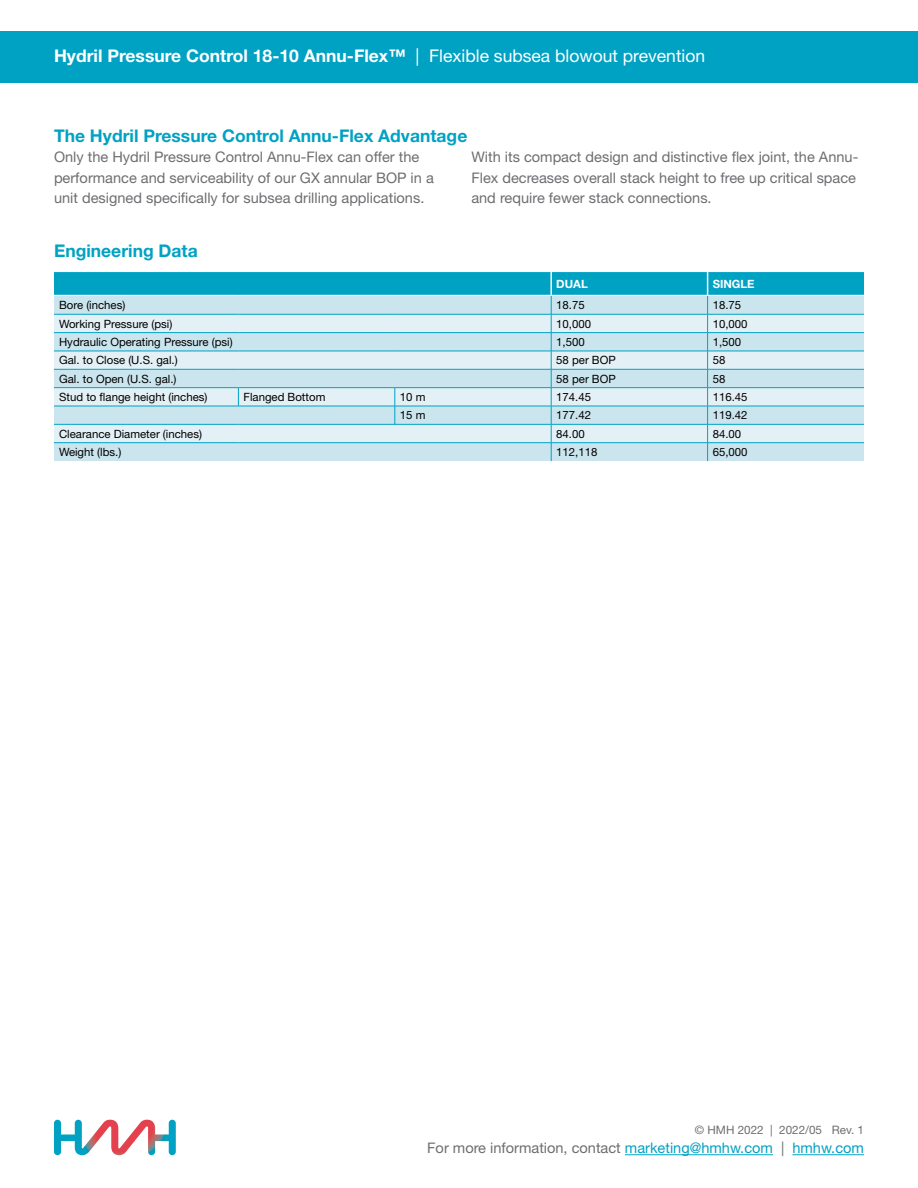
<style>
.page{position:relative;width:918px;height:1188px;background:#fff}
.page>*{position:absolute;margin:0;border:0;box-sizing:border-box;transform-origin:0 0}
.t1{font:700 17.55px "Helvetica Neue LT Pro";color:#fff}
.Subheading{font:700 17.55px "Helvetica Neue LT Pro";color:#00a2c3}
.t2{font:14.55px/20.4px "Helvetica Neue LT Pro";color:#6d6e71}
.t3{font:11.7px "Helvetica Neue LT Pro";color:#6d6e71}
.Table{font:11.4px "Helvetica Neue LT Pro";color:#000}
.Table_header{font:700 11.4px "Helvetica Neue LT Pro";color:#fff}
.s1{font-weight:400}
.s2{color:#00a2c3}
</style>
<div class="page">
<hr style="left:625px;top:1154px;width:148px;height:1px;background:#00a2c3">
<hr style="left:792px;top:1154px;width:72px;height:1px;background:#00a2c3">
<svg style="left:54px;top:272px;width:810px;height:189px;background:#b2dee9"></svg>
<svg style="left:54px;top:1120px;width:122px;height:35px"></svg>
<div style="left:0;top:32px;width:918px;height:51px;background:#00a2c3"></div>
<p class="t1" style="left:54px;top:45px;width:653px">Hydril Pressure Control 18-10 Annu-Flex™ <span class="s1">| Flexible subsea blowout prevention</span></p>
<p class="Subheading" style="left:54px;top:125px;width:415px">The Hydril Pressure Control Annu-Flex Advantage</p>
<p class="t2" style="left:54px;top:146px;width:381px">Only the Hydril Pressure Control Annu-Flex can offer the performance and serviceability of our GX annular BOP in a unit designed specifically for subsea drilling applications.</p>
<p class="t2" style="left:471px;top:146px;width:388px">With its compact design and distinctive flex joint, the Annu-<br>Flex decreases overall stack height to free up critical space and require fewer stack connections.</p>
<p class="Subheading" style="left:54px;top:240px;width:145px">Engineering Data</p>
<p class="Table_header" style="left:556px;top:277px;width:33px">DUAL</p>
<p class="Table_header" style="left:713px;top:277px;width:44px">SINGLE</p>
<p class="Table" style="left:59px;top:298px;width:68px">Bore (inches)</p>
<p class="Table" style="left:556px;top:298px;width:30px">18.75</p>
<p class="Table" style="left:713px;top:298px;width:30px">18.75</p>
<p class="Table" style="left:59px;top:316px;width:115px">Working Pressure (psi)</p>
<p class="Table" style="left:556px;top:316px;width:36px">10,000</p>
<p class="Table" style="left:713px;top:316px;width:36px">10,000</p>
<p class="Table" style="left:59px;top:335px;width:175px">Hydraulic Operating Pressure (psi)</p>
<p class="Table" style="left:556px;top:335px;width:30px">1,500</p>
<p class="Table" style="left:713px;top:335px;width:30px">1,500</p>
<p class="Table" style="left:59px;top:353px;width:120px">Gal. to Close (U.S. gal.)</p>
<p class="Table" style="left:556px;top:353px;width:61px">58 per BOP</p>
<p class="Table" style="left:713px;top:353px;width:14px">58</p>
<p class="Table" style="left:59px;top:371px;width:119px">Gal. to Open (U.S. gal.)</p>
<p class="Table" style="left:556px;top:371px;width:61px">58 per BOP</p>
<p class="Table" style="left:713px;top:371px;width:14px">58</p>
<p class="Table" style="left:59px;top:390px;width:150px">Stud to flange height (inches)</p>
<p class="Table" style="left:244px;top:390px;width:83px">Flanged Bottom</p>
<p class="Table" style="left:400px;top:390px;width:27px">10 m</p>
<p class="Table" style="left:556px;top:390px;width:36px">174.45</p>
<p class="Table" style="left:713px;top:390px;width:36px">116.45</p>
<p class="Table" style="left:400px;top:408px;width:27px">15 m</p>
<p class="Table" style="left:556px;top:408px;width:36px">177.42</p>
<p class="Table" style="left:713px;top:408px;width:36px">119.42</p>
<p class="Table" style="left:59px;top:426px;width:144px">Clearance Diameter (inches)</p>
<p class="Table" style="left:556px;top:426px;width:30px">84.00</p>
<p class="Table" style="left:713px;top:426px;width:30px">84.00</p>
<p class="Table" style="left:59px;top:445px;width:64px">Weight (lbs.)</p>
<p class="Table" style="left:556px;top:445px;width:43px">112,118</p>
<p class="Table" style="left:713px;top:445px;width:36px">65,000</p>
<p class="t3" style="left:695px;top:1123px;width:171px">© HMH 2022 | 2022/05 Rev. 1</p>
<p class="t2" style="left:427px;top:1138px;width:438px">For more information, contact <span class="s2">marketing@hmhw.com</span> | <span class="s2">hmhw.com</span></p>
</div>
